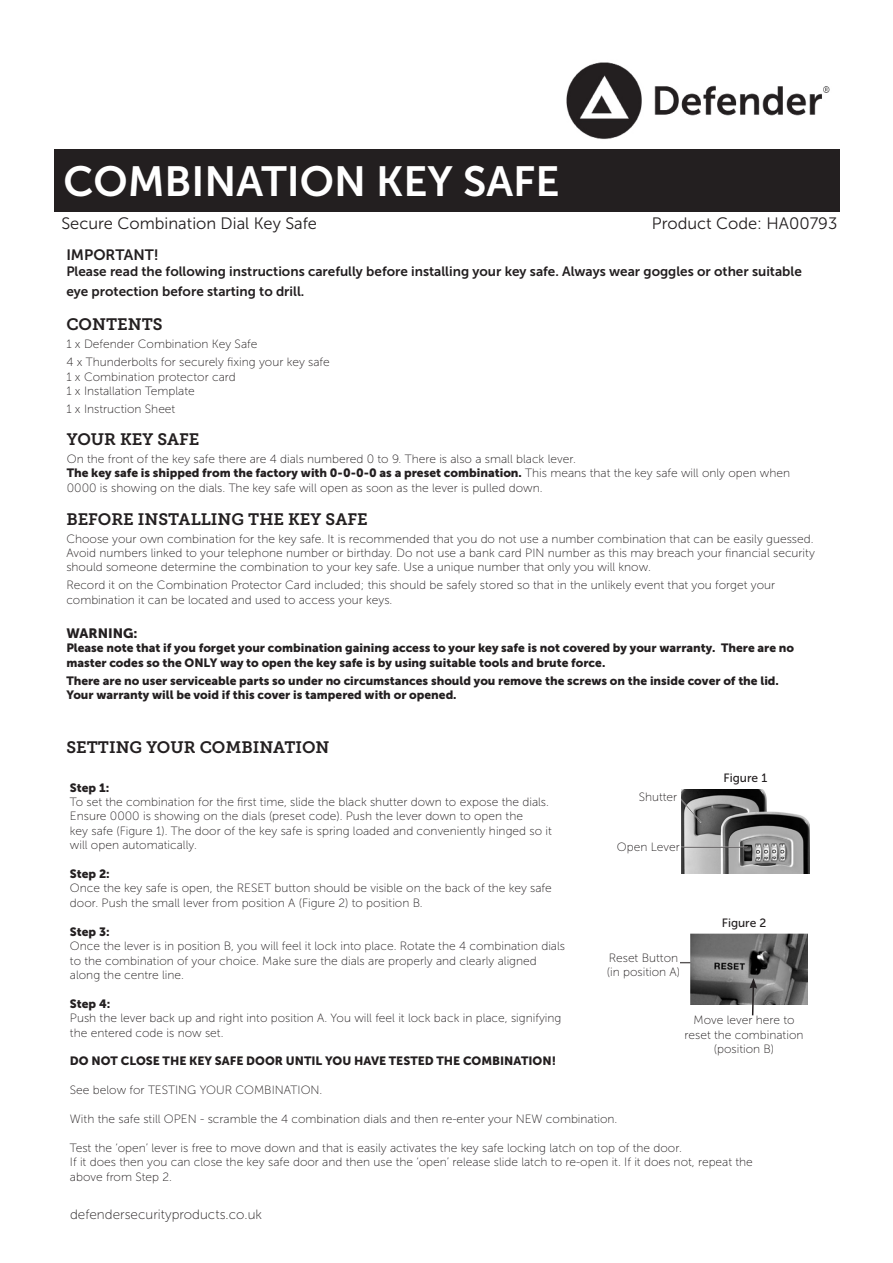
<style>
.page{position:relative;width:893px;height:1263px;background:#fff}
.page>*{position:absolute;margin:0;border:0;box-sizing:border-box;transform-origin:0 0}
.t1{font:42px "Museo Sans 700";color:#fff}
.t2{font:16.5px "Museo Slab 700";color:#231f20}
.t3{font:16.5px "Museo Sans 300";color:#231f20}
.t4{font:15px "Museo Sans 700";color:#231f20}
.t5{font:13.5px/19.8px "Museo Sans 700";color:#231f20}
.t6{font:13.5px "Museo Sans 100";color:#231f20}
.t7{font:13.5px "Museo Sans 900";color:#231f20}
.t8{font:12px/14.4px "Museo Sans 100";color:#231f20}
.t9{font:12px/14.4px "Museo Sans 900";color:#231f20}
.t10{font:12px "Museo Sans 500";color:#231f20}
.s1{font-family:"Museo Sans 900"}
</style>
<div class="page">
<div style="left:54px;top:149px;width:786px;height:63px;background:#231f20"></div>
<img style="left:566px;top:62px;width:264px;height:77px">
<img style="left:681px;top:789px;width:128px;height:84px">
<img style="left:680px;top:933px;width:128px;height:72px">
<svg style="left:749px;top:978px;width:8px;height:38px"></svg>
<p class="t1" style="left:64px;top:158px;width:497px">COMBINATION KEY SAFE</p>
<p class="t3" style="left:61px;top:215px;width:257px">Secure Combination Dial Key Safe</p>
<p class="t3" style="left:652px;top:215px;width:187px">Product Code: HA00793</p>
<p class="t4" style="left:66px;top:246px;width:94px">IMPORTANT!</p>
<p class="t5" style="left:66px;top:262px;width:737px">Please read the following instructions carefully before installing your key safe. Always wear goggles or other suitable eye protection before starting to drill.</p>
<p class="t2" style="left:66px;top:315px;width:98px">CONTENTS</p>
<p class="t8" style="left:66px;top:337px;width:193px">1 x Defender Combination Key Safe</p>
<p class="t8" style="left:66px;top:355px;width:265px">4 x Thunderbolts for securely fixing your key safe</p>
<p class="t8" style="left:66px;top:369px;width:171px">1 x Combination protector card</p>
<p class="t8" style="left:66px;top:384px;width:130px">1 x Installation Template</p>
<p class="t8" style="left:66px;top:402px;width:111px">1 x Instruction Sheet</p>
<p class="t2" style="left:67px;top:430px;width:134px">YOUR KEY SAFE</p>
<p class="t8" style="left:67px;top:451px;width:511px">On the front of the key safe there are 4 dials numbered 0 to 9. There is also a small black lever.</p>
<p class="t8" style="left:67px;top:466px;width:725px"><span class="s1">The key safe is shipped from the factory with 0-0-0-0 as a preset combination.</span> This means that the key safe will only open when<br>0000 is showing on the dials. The key safe will open as soon as the lever is pulled down.</p>
<p class="t2" style="left:66px;top:510px;width:303px">BEFORE INSTALLING THE KEY SAFE</p>
<p class="t8" style="left:66px;top:531px;width:750px;text-align:justify">Choose your own combination for the key safe. It is recommended that you do not use a number combination that can be easily guessed.<br>Avoid numbers linked to your telephone number or birthday. Do not use a bank card PIN number as this may breach your financial security should someone determine the combination to your key safe. Use a unique number that only you will know.</p>
<p class="t8" style="left:66px;top:578px;width:710px">Record it on the Combination Protector Card included; this should be safely stored so that in the unlikely event that you forget your combination it can be located and used to access your keys.</p>
<p class="t7" style="left:66px;top:626px;width:73px">WARNING:</p>
<p class="t9" style="left:66px;top:641px;width:729px">Please note that if you forget your combination gaining access to your key safe is not covered by your warranty. There are no master codes so the ONLY way to open the key safe is by using suitable tools and brute force.</p>
<p class="t9" style="left:66px;top:673px;width:714px">There are no user serviceable parts so under no circumstances should you remove the screws on the inside cover of the lid.<br>Your warranty will be void if this cover is tampered with or opened.</p>
<p class="t2" style="left:66px;top:738px;width:265px">SETTING YOUR COMBINATION</p>
<p class="t10" style="left:724px;top:771px;width:45px">Figure 1</p>
<p class="t9" style="left:70px;top:780px;width:41px">Step 1:</p>
<p class="t8" style="left:70px;top:795px;width:481px">To set the combination for the first time, slide the black shutter down to expose the dials.</p>
<p class="t8" style="left:70px;top:809px;width:455px">Ensure 0000 is showing on the dials (preset code). Push the lever down to open the</p>
<p class="t8" style="left:70px;top:824px;width:483px">key safe (Figure 1). The door of the key safe is spring loaded and conveniently hinged so it</p>
<p class="t8" style="left:70px;top:838px;width:128px">will open automatically.</p>
<p class="t9" style="left:70px;top:867px;width:41px">Step 2:</p>
<p class="t8" style="left:70px;top:881px;width:483px">Once the key safe is open, the RESET button should be visible on the back of the key safe</p>
<p class="t8" style="left:70px;top:896px;width:354px">door. Push the small lever from position A (Figure 2) to position B.</p>
<p class="t9" style="left:70px;top:924px;width:41px">Step 3:</p>
<p class="t8" style="left:70px;top:939px;width:497px">Once the lever is in position B, you will feel it lock into place. Rotate the 4 combination dials</p>
<p class="t8" style="left:70px;top:953px;width:468px">to the combination of your choice. Make sure the dials are properly and clearly aligned</p>
<p class="t8" style="left:70px;top:968px;width:116px">along the centre line.</p>
<p class="t9" style="left:70px;top:996px;width:42px">Step 4:</p>
<p class="t8" style="left:70px;top:1011px;width:493px">Push the lever back up and right into position A. You will feel it lock back in place, signifying</p>
<p class="t8" style="left:70px;top:1025px;width:155px">the entered code is now set.</p>
<p class="t9" style="left:70px;top:1054px;width:488px">DO NOT CLOSE THE KEY SAFE DOOR UNTIL YOU HAVE TESTED THE COMBINATION!</p>
<p class="t8" style="left:70px;top:1083px;width:254px">See below for TESTING YOUR COMBINATION.</p>
<p class="t8" style="left:70px;top:1112px;width:549px">With the safe still OPEN - scramble the 4 combination dials and then re-enter your NEW combination.</p>
<p class="t8" style="left:70px;top:1140px;width:613px">Test the ‘open’ lever is free to move down and that is easily activates the key safe locking latch on top of the door.</p>
<p class="t8" style="left:70px;top:1155px;width:684px">If it does then you can close the key safe door and then use the ‘open’ release slide latch to re-open it. If it does not, repeat the above from Step 2.</p>
<p class="t8" style="left:639px;top:789px;width:40px">Shutter</p>
<p class="t8" style="left:617px;top:839px;width:64px">Open Lever</p>
<p class="t10" style="left:722px;top:916px;width:46px">Figure 2</p>
<p class="t8" style="left:609px;top:950px;width:71px">Reset Button</p>
<p class="t8" style="left:607px;top:965px;width:75px">(in position A)</p>
<p class="t8" style="left:685px;top:1013px;width:120px;text-align:center">Move lever here to reset the combination</p>
<p class="t8" style="left:714px;top:1042px;width:62px">(position B)</p>
<p class="t6" style="left:70px;top:1207px;width:193px">defendersecurityproducts.co.uk</p>
</div>
